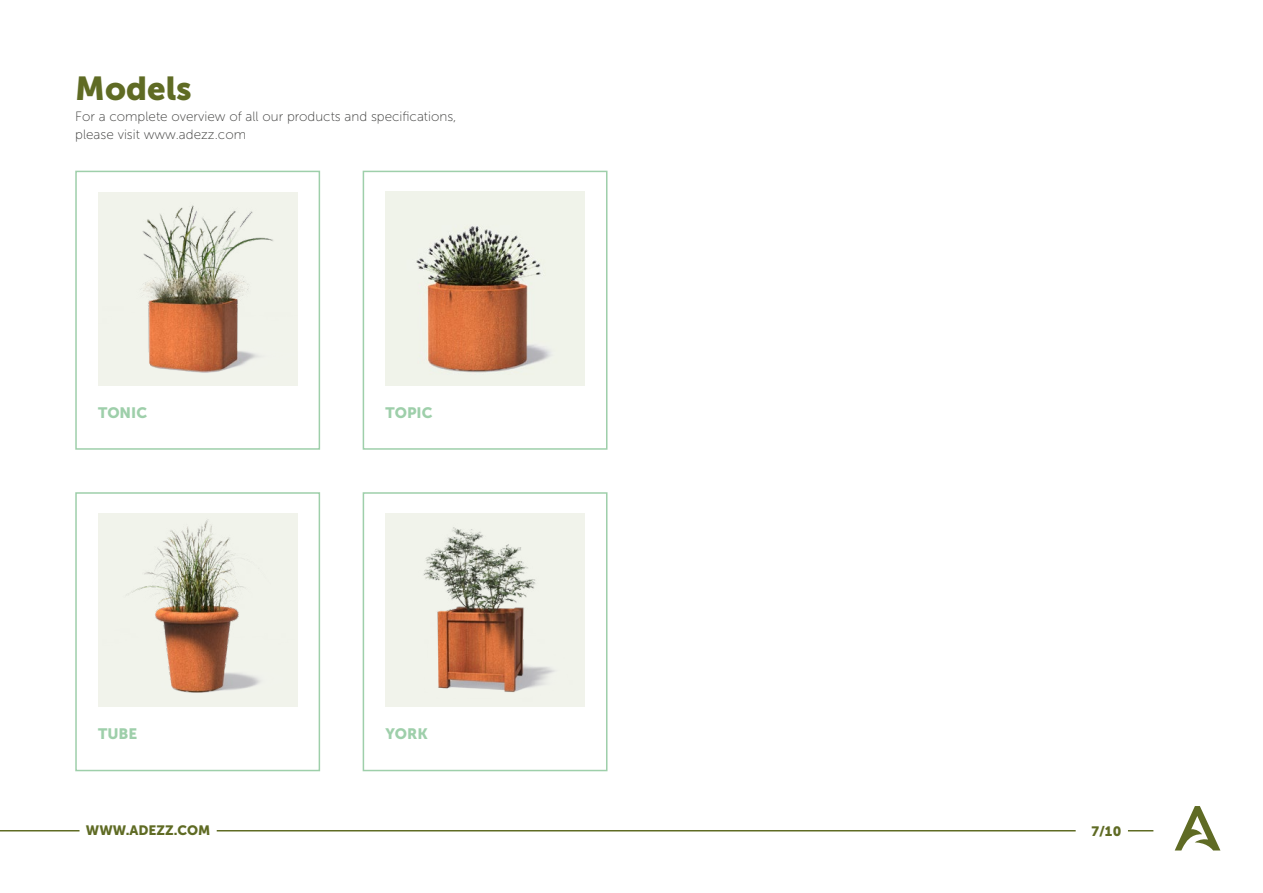
<style>
.page{position:relative;width:1263px;height:893px;background:#fff}
.page>*{position:absolute;margin:0;border:0;box-sizing:border-box;transform-origin:0 0}
.t1{font:33px "Museo Sans 900";color:#5f6b24}
.t2{font:15px "Museo Sans 900";color:#9ecfaa}
.t3{font:13.5px/18px "Museo Sans 100";color:#3c3c3b}
.t4{font:13.5px "Museo Sans 900";color:#5f6b24}
</style>
<div class="page">
<svg style="left:1175px;top:806px;width:45px;height:44px"></svg>
<svg style="left:1128px;top:830px;width:25px;height:1px"></svg>
<hr style="left:0;top:830px;width:80px;height:1px;background:#5f6b24">
<hr style="left:217px;top:830px;width:859px;height:1px;background:#5f6b24">
<div style="left:75px;top:492px;width:245px;height:279px;border:2px solid #9ecfaa"></div>
<img style="left:98px;top:513px;width:199px;height:194px">
<div style="left:363px;top:492px;width:244px;height:279px;border:2px solid #9ecfaa"></div>
<img style="left:385px;top:513px;width:200px;height:194px">
<div style="left:363px;top:171px;width:244px;height:279px;border:2px solid #9ecfaa"></div>
<div style="left:75px;top:171px;width:245px;height:279px;border:2px solid #9ecfaa"></div>
<img style="left:98px;top:192px;width:199px;height:193px">
<img style="left:385px;top:192px;width:200px;height:193px">
<h1 class="t1" style="left:75px;top:70px;width:118px">Models</h1>
<p class="t3" style="left:75px;top:107px;width:383px">For a complete overview of all our products and specifications, please visit www.adezz.com</p>
<p class="t2" style="left:98px;top:404px;width:51px">TONIC</p>
<p class="t2" style="left:385px;top:404px;width:48px">TOPIC</p>
<p class="t2" style="left:98px;top:725px;width:41px">TUBE</p>
<p class="t2" style="left:385px;top:725px;width:44px">YORK</p>
<p class="t4" style="left:86px;top:823px;width:126px">WWW.ADEZZ.COM</p>
<p class="t4" style="left:1091px;top:823px;width:32px">7/10</p>
</div>
